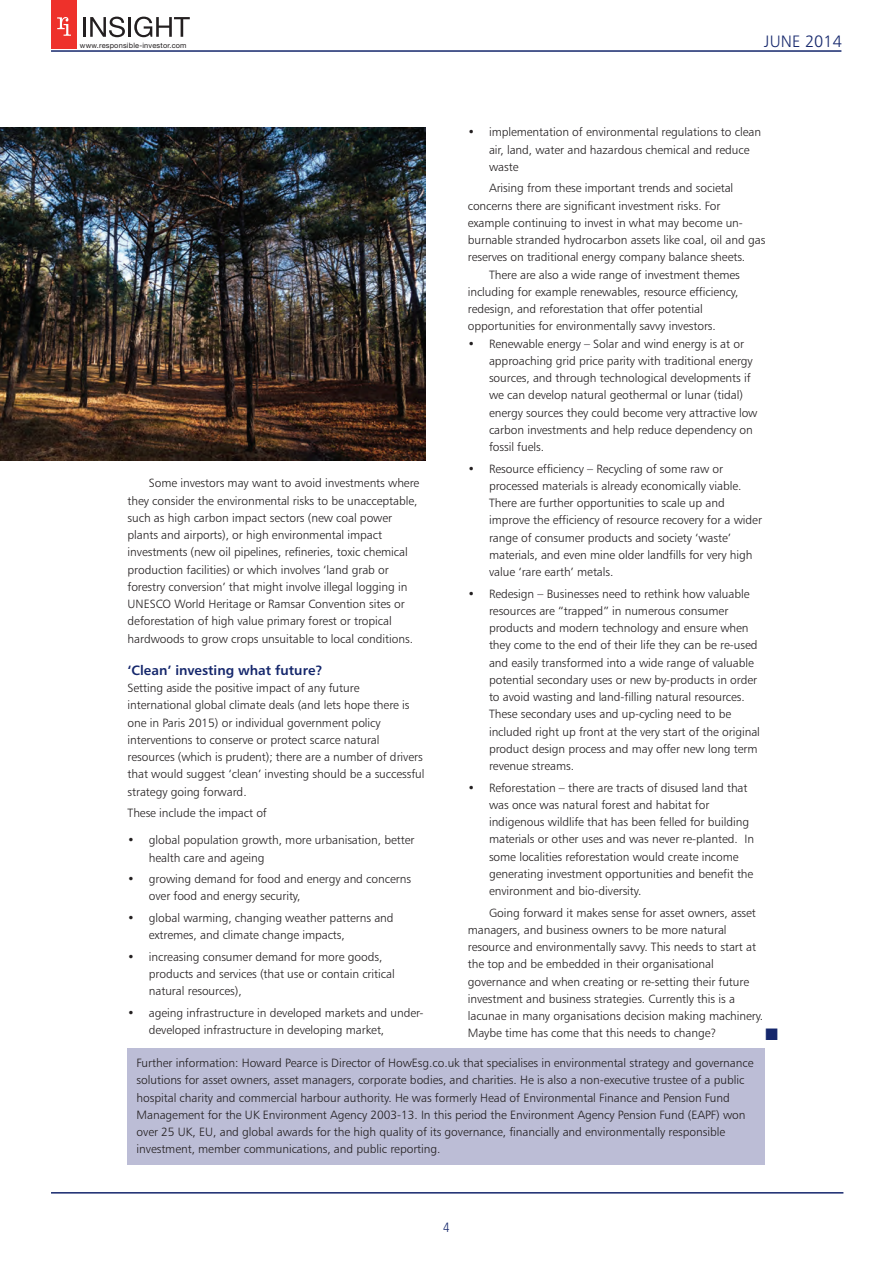
<style>
.page{position:relative;width:893px;height:1263px;background:#fff}
.page>*{position:absolute;margin:0;border:0;box-sizing:border-box;transform-origin:0 0}
.t1{font:16.5px "Humanist 777 BT Light B";color:#15276c}
.t2{font:16.5px "Zapf Dingbats ITC";color:#15276c}
.t3{font:13.5px "Humanist 777 BT Bold B";color:#15276c}
.t4{font:13.5px "Humanist 777 BT Light Condensed B";color:#15276c}
.t5{font:12px/17.2px "Humanist 777 BT Light B";letter-spacing:-.005em;color:#231f20}
.t6{font:7.35px "Helvetica Neue";letter-spacing:.025em;color:#231f20}
</style>
<div class="page">
<hr style="left:51px;top:50px;width:790px;height:2px;background:#15276c">
<hr style="left:51px;top:1192px;width:792px;height:1px;background:#15276c">
<div style="left:51px;top:0;width:26px;height:48px;background:#ee312b"></div>
<svg style="left:57px;top:17px;width:14px;height:19px"></svg>
<hr style="left:83px;top:17px;width:3px;height:20px;background:#231f20">
<svg style="left:90px;top:17px;width:35px;height:20px"></svg>
<hr style="left:128px;top:17px;width:3px;height:20px;background:#231f20">
<svg style="left:134px;top:17px;width:56px;height:20px"></svg>
<div style="left:128px;top:1049px;width:637px;height:116px;background:#bcbdd6"></div>
<img style="left:0;top:128px;width:425px;height:332px">
<p class="t6" style="left:80px;top:42px;width:108px">www.responsible-investor.com</p>
<h1 class="t1" style="left:764px;top:35px;width:79px">JUNE 2014</h1>
<p class="t5" style="left:489px;top:125px;width:274px;text-indent:-21px">• implementation of environmental regulations to clean air, land, water and hazardous chemical and reduce waste</p>
<p class="t5" style="left:489px;top:181px;width:246px">Arising from these important trends and societal</p>
<p class="t5" style="left:468px;top:198px;width:254px">concerns there are significant investment risks. For</p>
<p class="t5" style="left:468px;top:215px;width:277px">example continuing to invest in what may become un-</p>
<p class="t5" style="left:468px;top:232px;width:299px">burnable stranded hydrocarbon assets like coal, oil and gas</p>
<p class="t5" style="left:468px;top:250px;width:279px">reserves on traditional energy company balance sheets.</p>
<p class="t5" style="left:489px;top:267px;width:252px">There are also a wide range of investment themes</p>
<p class="t5" style="left:468px;top:284px;width:272px">including for example renewables, resource efficiency,</p>
<p class="t5" style="left:468px;top:301px;width:236px">redesign, and reforestation that offer potential</p>
<p class="t5" style="left:468px;top:319px;width:250px">opportunities for environmentally savvy investors.</p>
<p class="t5" style="left:489px;top:336px;width:270px;text-indent:-21px">• Renewable energy – Solar and wind energy is at or approaching grid price parity with traditional energy sources, and through technological developments if we can develop natural geothermal or lunar (tidal) energy sources they could become very attractive low carbon investments and help reduce dependency on fossil fuels.</p>
<p class="t5" style="left:489px;top:461px;width:274px;text-indent:-21px">• Resource efficiency – Recycling of some raw or processed materials is already economically viable.<br>There are further opportunities to scale up and improve the efficiency of resource recovery for a wider range of consumer products and society ‘waste’ materials, and even mine older landfills for very high value ‘rare earth’ metals.</p>
<p class="t5" style="left:489px;top:586px;width:272px;text-indent:-21px">• Redesign – Businesses need to rethink how valuable resources are “trapped” in numerous consumer products and modern technology and ensure when they come to the end of their life they can be re-used and easily transformed into a wide range of valuable potential secondary uses or new by-products in order to avoid wasting and land-filling natural resources.<br>These secondary uses and up-cycling need to be included right up front at the very start of the original product design process and may offer new long term revenue streams.</p>
<p class="t5" style="left:489px;top:780px;width:266px;text-indent:-21px">• Reforestation – there are tracts of disused land that was once was natural forest and habitat for indigenous wildlife that has been felled for building materials or other uses and was never re-planted. In some localities reforestation would create income generating investment opportunities and benefit the environment and bio-diversity.</p>
<p class="t5" style="left:468px;top:905px;width:297px;text-indent:21px">Going forward it makes sense for asset owners, asset managers, and business owners to be more natural resource and environmentally savvy. This needs to start at the top and be embedded in their organisational governance and when creating or re-setting their future investment and business strategies. Currently this is a lacunae in many organisations decision making machinery.<br>Maybe time has come that this needs to change?</p>
<p class="t5" style="left:137px;top:1055px;width:618px">Further information: Howard Pearce is Director of HowEsg.co.uk that specialises in environmental strategy and governance solutions for asset owners, asset managers, corporate bodies, and charities. He is also a non-executive trustee of a public hospital charity and commercial harbour authority. He was formerly Head of Environmental Finance and Pension Fund Management for the UK Environment Agency 2003-13. In this period the Environment Agency Pension Fund (EAPF) won over 25 UK, EU, and global awards for the high quality of its governance, financially and environmentally responsible investment, member communications, and public reporting.</p>
<p class="t5" style="left:128px;top:476px;width:293px;text-indent:21px">Some investors may want to avoid investments where they consider the environmental risks to be unacceptable, such as high carbon impact sectors (new coal power plants and airports), or high environmental impact investments (new oil pipelines, refineries, toxic chemical production facilities) or which involves ‘land grab or forestry conversion’ that might involve illegal logging in UNESCO World Heritage or Ramsar Convention sites or deforestation of high value primary forest or tropical hardwoods to grow crops unsuitable to local conditions.</p>
<p class="t3" style="left:128px;top:665px;width:197px">‘Clean’ investing what future?</p>
<p class="t5" style="left:128px;top:680px;width:298px">Setting aside the positive impact of any future international global climate deals (and lets hope there is one in Paris 2015) or individual government policy interventions to conserve or protect scarce natural resources (which is prudent); there are a number of drivers that would suggest ‘clean’ investing should be a successful strategy going forward.</p>
<p class="t5" style="left:128px;top:805px;width:141px">These include the impact of</p>
<p class="t5" style="left:149px;top:833px;width:267px;text-indent:-21px">• global population growth, more urbanisation, better health care and ageing</p>
<p class="t5" style="left:149px;top:871px;width:264px;text-indent:-21px">• growing demand for food and energy and concerns over food and energy security,</p>
<p class="t5" style="left:149px;top:910px;width:246px;text-indent:-21px">• global warming, changing weather patterns and extremes, and climate change impacts,</p>
<p class="t5" style="left:149px;top:949px;width:247px;text-indent:-21px">• increasing consumer demand for more goods, products and services (that use or contain critical natural resources),</p>
<p class="t5" style="left:149px;top:1005px;width:276px;text-indent:-21px">• ageing infrastructure in developed markets and under&shy;developed infrastructure in developing market,</p>
<h1 class="t2" style="left:765px;top:1024px;width:14px">■</h1>
<p class="t4" style="left:443px;top:1222px;width:8px">4</p>
</div>
